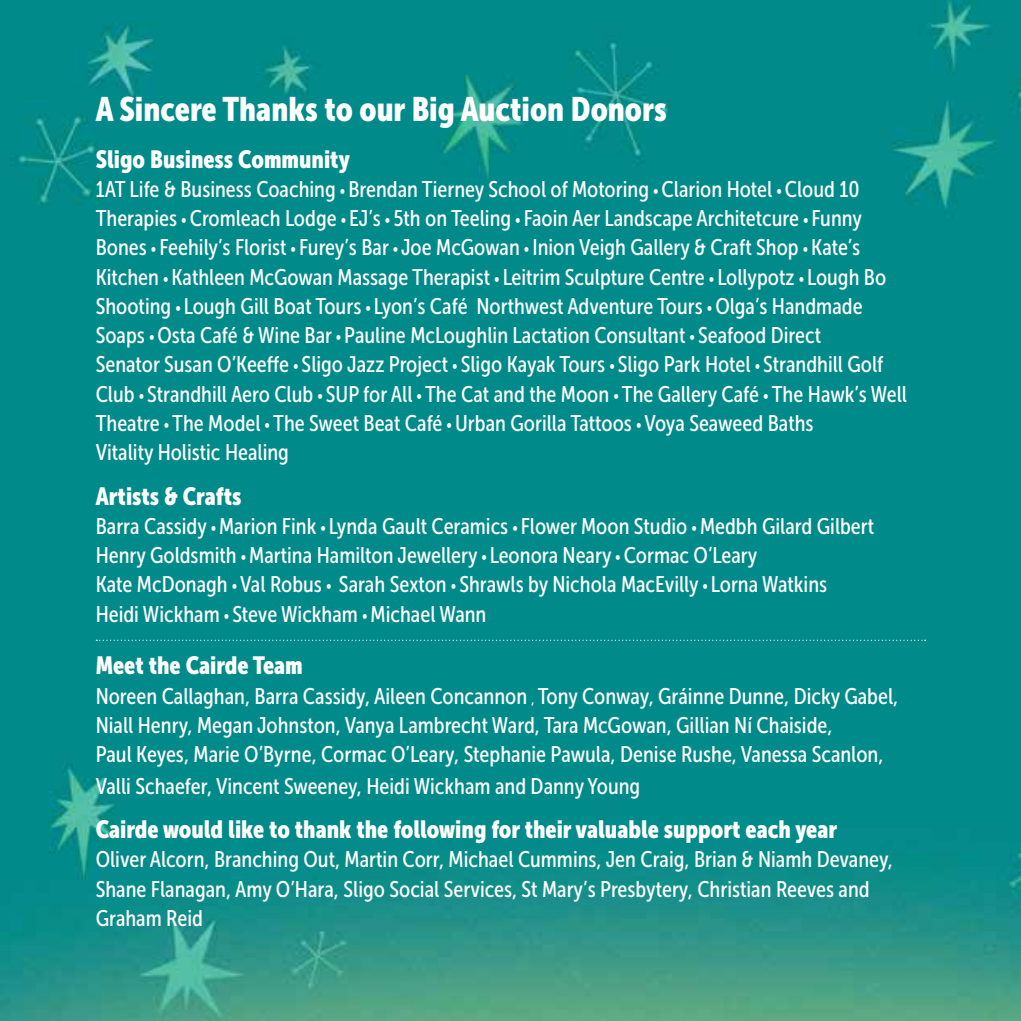
<style>
.page{position:relative;width:1021px;height:1021px;background:#fff}
.page>*{position:absolute;margin:0;border:0;box-sizing:border-box;transform-origin:0 0}
.t1{font:33.75px "Museo Sans Cond 900";color:#fff}
.t2{font:24.75px "Museo Sans Cond 900";color:#fff}
.t3{font:22.5px/29.2px "Museo Sans Cond 500";color:#fff}
.s1{font-size:15.75px}
</style>
<div class="page">
<img style="left:0;top:0;width:1020px;height:1020px">
<svg style="left:96px;top:639px;width:829px;height:2px;background:#259b9a"></svg>
<h1 class="t1" style="left:96px;top:90px;width:572px">A Sincere Thanks to our Big Auction Donors</h1>
<p class="t2" style="left:96px;top:145px;width:256px">Sligo Business Community</p>
<p class="t3" style="left:96px;top:174px;width:812px">1AT Life &amp; Business Coaching <span class="s1">•</span> Brendan Tierney School of Motoring <span class="s1">•</span> Clarion Hotel <span class="s1">•</span> Cloud 10<br>Therapies <span class="s1">•</span> Cromleach Lodge <span class="s1">•</span> EJ’s <span class="s1">•</span> 5th on Teeling <span class="s1">•</span> Faoin Aer Landscape Architetcure <span class="s1">•</span> Funny Bones <span class="s1">•</span> Feehily’s Florist <span class="s1">•</span> Furey’s Bar <span class="s1">•</span> Joe McGowan <span class="s1">•</span> Inion Veigh Gallery &amp; Craft Shop <span class="s1">•</span> Kate’s Kitchen <span class="s1">•</span> Kathleen McGowan Massage Therapist <span class="s1">•</span> Leitrim Sculpture Centre <span class="s1">•</span> Lollypotz <span class="s1">•</span> Lough Bo Shooting <span class="s1">•</span> Lough Gill Boat Tours <span class="s1">•</span> Lyon’s Café Northwest Adventure Tours <span class="s1">•</span> Olga’s Handmade Soaps <span class="s1">•</span> Osta Café &amp; Wine Bar <span class="s1">•</span> Pauline McLoughlin Lactation Consultant <span class="s1">•</span> Seafood Direct<br>Senator Susan O’Keeffe <span class="s1">•</span> Sligo Jazz Project <span class="s1">•</span> Sligo Kayak Tours <span class="s1">•</span> Sligo Park Hotel <span class="s1">•</span> Strandhill Golf Club <span class="s1">•</span> Strandhill Aero Club <span class="s1">•</span> SUP for All <span class="s1">•</span> The Cat and the Moon <span class="s1">•</span> The Gallery Café <span class="s1">•</span> The Hawk’s Well Theatre <span class="s1">•</span> The Model <span class="s1">•</span> The Sweet Beat Café <span class="s1">•</span> Urban Gorilla Tattoos <span class="s1">•</span> Voya Seaweed Baths<br>Vitality Holistic Healing</p>
<p class="t2" style="left:96px;top:482px;width:147px">Artists &amp; Crafts</p>
<p class="t3" style="left:96px;top:511px;width:780px">Barra Cassidy <span class="s1">•</span> Marion Fink <span class="s1">•</span> Lynda Gault Ceramics <span class="s1">•</span> Flower Moon Studio <span class="s1">•</span> Medbh Gilard Gilbert Henry Goldsmith <span class="s1">•</span> Martina Hamilton Jewellery <span class="s1">•</span> Leonora Neary <span class="s1">•</span> Cormac O’Leary<br>Kate McDonagh <span class="s1">•</span> Val Robus <span class="s1">•</span> Sarah Sexton <span class="s1">•</span> Shrawls by Nichola MacEvilly <span class="s1">•</span> Lorna Watkins Heidi Wickham <span class="s1">•</span> Steve Wickham <span class="s1">•</span> Michael Wann</p>
<p class="t2" style="left:96px;top:651px;width:208px">Meet the Cairde Team</p>
<p class="t3" style="left:96px;top:681px;width:804px">Noreen Callaghan, Barra Cassidy, Aileen Concannon <span class="s1">,</span> Tony Conway, Gráinne Dunne, Dicky Gabel,<br>Niall Henry, Megan Johnston, Vanya Lambrecht Ward, Tara McGowan, Gillian Ní Chaiside,<br>Paul Keyes, Marie O’Byrne, Cormac O’Leary, Stephanie Pawula, Denise Rushe, Vanessa Scanlon,</p>
<p class="t3" style="left:96px;top:771px;width:546px">Valli Schaefer, Vincent Sweeney, Heidi Wickham and Danny Young</p>
<p class="t2" style="left:96px;top:815px;width:743px">Cairde would like to thank the following for their valuable support each year</p>
<p class="t3" style="left:96px;top:845px;width:798px">Oliver Alcorn, Branching Out, Martin Corr, Michael Cummins, Jen Craig, Brian &amp; Niamh Devaney,<br>Shane Flanagan, Amy O’Hara, Sligo Social Services, St Mary’s Presbytery, Christian Reeves and<br>Graham Reid</p>
</div>
